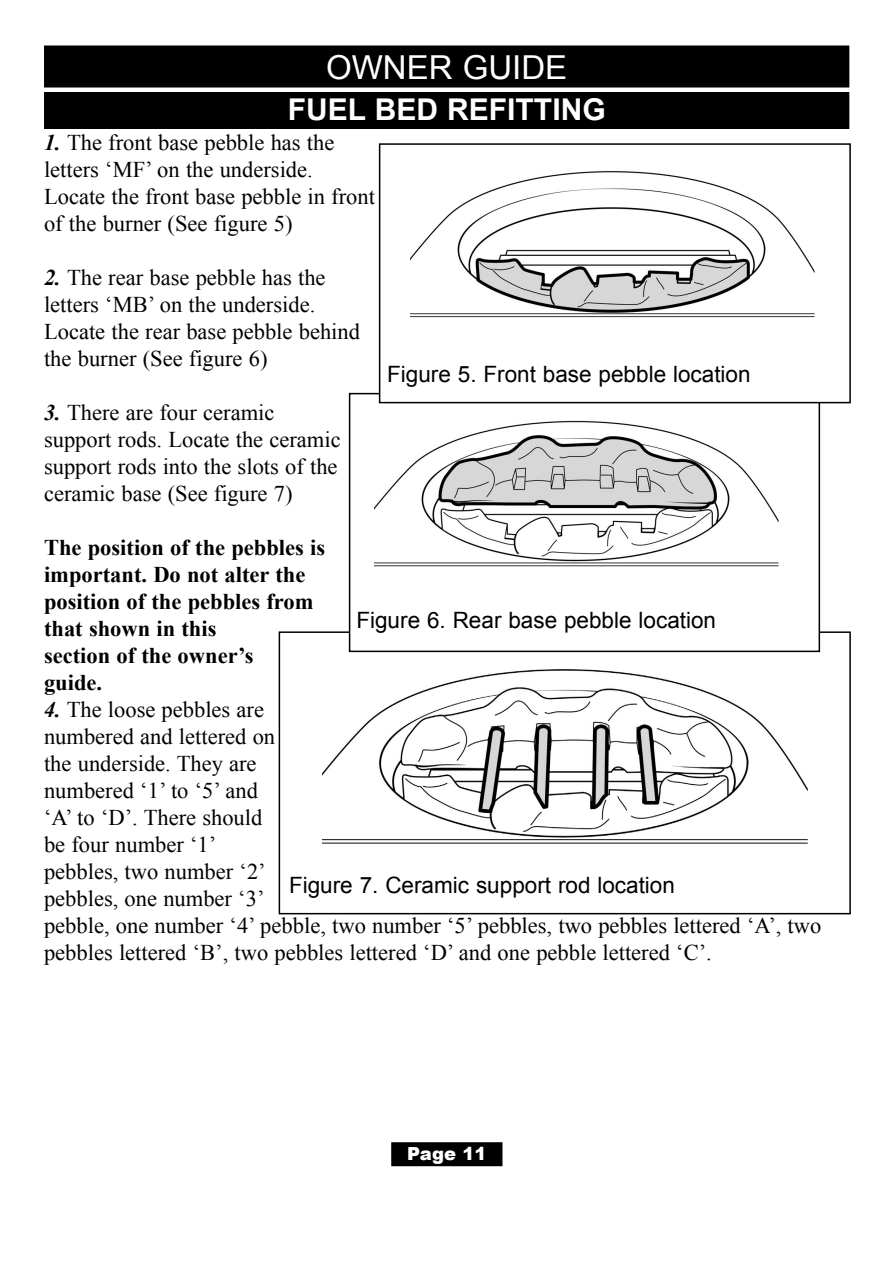
<style>
.page{position:relative;width:893px;height:1263px;background:#fff}
.page>*{position:absolute;margin:0;border:0;box-sizing:border-box;transform-origin:0 0}
.t1{font:33px "Arial";color:#fff}
.t2{font:700 30px "Arial";color:#fff}
.t3{font:22.5px/27px "Times New Roman";color:#000}
.t4{font:700 22.5px/27px "Times New Roman";color:#000}
.t5{font:22.5px "Arial";color:#000}
.t6{font:900 18px "Arial";color:#fff}
.s1{font-weight:700;font-style:italic}
</style>
<div class="page">
<div style="left:44px;top:92px;width:805px;height:37px;background:#000"></div>
<div style="left:391px;top:1142px;width:111px;height:24px;background:#000"></div>
<div style="left:43px;top:44px;width:807px;height:48px;background:linear-gradient(to right,#fff,#fff)"></div>
<div style="left:44px;top:46px;width:805px;height:42px;background:#000"></div>
<img style="left:322px;top:634px;width:485px;height:210px">
<div style="left:278px;top:631px;width:572px;height:283px;border:2px solid #000"></div>
<div style="left:349px;top:394px;width:470px;height:257px;background:#fff"></div>
<img style="left:374px;top:396px;width:404px;height:171px">
<div style="left:349px;top:393px;width:471px;height:259px;border:2px solid #000"></div>
<div style="left:379px;top:144px;width:471px;height:259px;background:#fff"></div>
<img style="left:410px;top:171px;width:404px;height:147px">
<div style="left:379px;top:143px;width:471px;height:260px;border:2px solid #000"></div>
<h1 class="t1" style="left:326px;top:49px;width:243px">OWNER GUIDE</h1>
<h2 class="t2" style="left:288px;top:93px;width:319px">FUEL BED REFITTING</h2>
<p class="t3" style="left:44px;top:129px;width:332px"><span class="s1">1.</span> The front base pebble has the letters ‘MF’ on the underside.<br>Locate the front base pebble in front of the burner (See figure 5)</p>
<p class="t3" style="left:44px;top:264px;width:317px"><span class="s1">2.</span> The rear base pebble has the letters ‘MB’ on the underside.<br>Locate the rear base pebble behind the burner (See figure 6)</p>
<p class="t3" style="left:44px;top:399px;width:298px"><span class="s1">3.</span> There are four ceramic support rods. Locate the ceramic support rods into the slots of the ceramic base (See figure 7)</p>
<p class="t4" style="left:44px;top:534px;width:282px">The position of the pebbles is important. Do not alter the position of the pebbles from that shown in this<br>section of the owner’s<br>guide.</p>
<p class="t3" style="left:44px;top:696px;width:778px"><span class="s1">4.</span> The loose pebbles are<br>numbered and lettered on<br>the underside. They are<br>numbered ‘1’ to ‘5’ and<br>‘A’ to ‘D’. There should<br>be four number ‘1’<br>pebbles, two number ‘2’<br>pebbles, one number ‘3’<br>pebble, one number ‘4’ pebble, two number ‘5’ pebbles, two pebbles lettered ‘A’, two pebbles lettered ‘B’, two pebbles lettered ‘D’ and one pebble lettered ‘C’.</p>
<p class="t5" style="left:387px;top:362px;width:365px">Figure 5. Front base pebble location</p>
<p class="t5" style="left:356px;top:607px;width:361px">Figure 6. Rear base pebble location</p>
<p class="t5" style="left:289px;top:872px;width:387px">Figure 7. Ceramic support rod location</p>
<p class="t6" style="left:407px;top:1140px;width:81px">Page 11</p>
</div>
